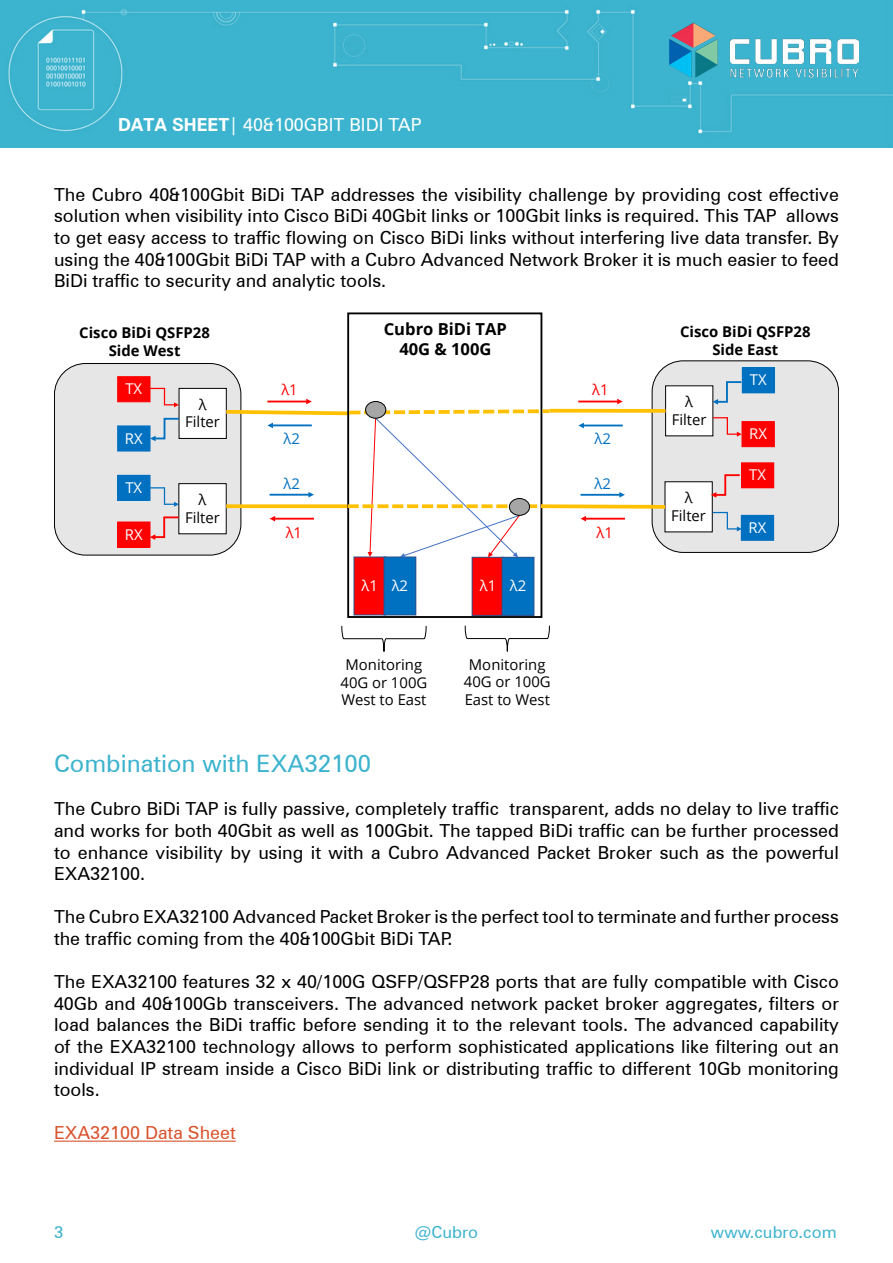
<style>
.page{position:relative;width:893px;height:1263px;background:#fff}
.page>*{position:absolute;margin:0;border:0;box-sizing:border-box;transform-origin:0 0}
.t1{font:24px "Zurich BT";color:#3cb3ce}
.t2{font:18px/21.6px "Zurich BT";color:#000;text-align:justify}
.t3{font:18px "Zurich BT";color:#fff}
.t4{font:18px "Zurich BT";color:#d8522c}
.t5{font:16.5px "Zurich BT";color:#3cb3ce}
.t6{font:700 16.5px/19.8px "Open Sans";color:#000;text-align:center}
.t7{font:14.85px/17.9px "Open Sans";color:#000;text-align:center}
.t8{font:700 14.85px/17.9px "Open Sans";color:#000;text-align:center}
.t9{font:14.85px "Open Sans";color:#fff}
.t10{font:14.85px "Open Sans";color:#0070c0}
.t11{font:14.85px "Open Sans";color:#f00}
.s1{font-weight:700}
</style>
<div class="page">
<div style="left:0;top:0;width:893px;height:147px;background:#3cb4cf"></div>
<img style="left:669px;top:17px;width:189px;height:65px">
<hr style="left:54px;top:1140px;width:182px;height:2px;background:#d8522c">
<div style="left:652px;top:361px;width:187px;height:191px;background:#e7e6e6;border-radius:31px"></div>
<div style="left:652px;top:360px;width:187px;height:193px;border:1px solid #000;border-radius:31px"></div>
<div style="left:54px;top:363px;width:187px;height:192px;background:#e7e6e6;border-radius:31px"></div>
<div style="left:54px;top:363px;width:187px;height:192px;border:1px solid #000;border-radius:31px"></div>
<div style="left:117px;top:376px;width:33px;height:26px;background:#f00;border:1px solid #f00"></div>
<div style="left:117px;top:425px;width:33px;height:26px;background:#0070c0;border:1px solid #0070c0"></div>
<div style="left:118px;top:475px;width:32px;height:25px;background:#0070c0"></div>
<div style="left:117px;top:475px;width:33px;height:26px;border:1px solid #0070c0"></div>
<div style="left:118px;top:522px;width:32px;height:25px;background:#f00"></div>
<div style="left:117px;top:522px;width:33px;height:25px;border:1px solid #f00"></div>
<div style="left:179px;top:388px;width:47px;height:50px;background:#fff"></div>
<div style="left:179px;top:388px;width:48px;height:51px;border:1px solid #000"></div>
<div style="left:179px;top:484px;width:47px;height:50px;background:#fff"></div>
<div style="left:178px;top:483px;width:49px;height:51px;border:1px solid #000"></div>
<svg style="left:149px;top:387px;width:30px;height:20px"></svg>
<svg style="left:149px;top:487px;width:30px;height:20px"></svg>
<svg style="left:150px;top:417px;width:31px;height:24px"></svg>
<svg style="left:150px;top:515px;width:30px;height:25px"></svg>
<div style="left:741px;top:463px;width:33px;height:25px;background:#f00"></div>
<div style="left:741px;top:462px;width:33px;height:26px;border:1px solid #f00"></div>
<div style="left:741px;top:515px;width:33px;height:25px;background:#0070c0"></div>
<div style="left:741px;top:515px;width:33px;height:26px;border:1px solid #0070c0"></div>
<div style="left:742px;top:368px;width:32px;height:25px;background:#0070c0"></div>
<div style="left:742px;top:367px;width:33px;height:26px;border:1px solid #0070c0"></div>
<div style="left:742px;top:421px;width:33px;height:26px;background:#f00;border:1px solid #f00"></div>
<div style="left:666px;top:386px;width:47px;height:50px;background:#fff"></div>
<div style="left:665px;top:482px;width:47px;height:50px;background:#fff"></div>
<svg style="left:712px;top:416px;width:30px;height:21px"></svg>
<svg style="left:712px;top:511px;width:30px;height:20px"></svg>
<svg style="left:712px;top:380px;width:31px;height:25px"></svg>
<svg style="left:711px;top:473px;width:31px;height:25px"></svg>
<div style="left:347px;top:312px;width:195px;height:306px;border:2px solid #000"></div>
<div style="left:354px;top:557px;width:32px;height:58px;background:#f00"></div>
<div style="left:384px;top:557px;width:32px;height:58px;background:#0070c0"></div>
<div style="left:384px;top:557px;width:32px;height:58px;border:1px solid #2f528f"></div>
<div style="left:472px;top:557px;width:32px;height:58px;background:#f00"></div>
<div style="left:472px;top:557px;width:32px;height:59px;border:1px solid #2f528f"></div>
<div style="left:502px;top:557px;width:32px;height:58px;background:#0070c0"></div>
<div style="left:502px;top:557px;width:32px;height:59px;border:1px solid #2f528f"></div>
<svg style="left:341px;top:625px;width:86px;height:27px"></svg>
<svg style="left:465px;top:625px;width:85px;height:27px"></svg>
<svg style="left:222px;top:399px;width:447px;height:159px"></svg>
<p class="t3" style="left:118px;top:114px;width:305px"><span class="s1">DATA SHEET</span>| 40&amp;100GBIT BIDI TAP</p>
<p class="t2" style="left:54px;top:183px;width:786px">The Cubro 40&amp;100Gbit BiDi TAP addresses the visibility challenge by providing cost effective solution when visibility into Cisco BiDi 40Gbit links or 100Gbit links is required. This TAP allows to get easy access to traffic flowing on Cisco BiDi links without interfering live data transfer. By using the 40&amp;100Gbit BiDi TAP with a Cubro Advanced Network Broker it is much easier to feed BiDi traffic to security and analytic tools.</p>
<p class="t8" style="left:79px;top:323px;width:132px">Cisco BiDi QSFP28<br>Side West</p>
<p class="t6" style="left:384px;top:318px;width:125px">Cubro BiDi TAP<br>40G &amp; 100G</p>
<p class="t8" style="left:680px;top:322px;width:132px">Cisco BiDi QSFP28<br>Side East</p>
<p class="t9" style="left:125px;top:379px;width:18px">TX</p>
<p class="t9" style="left:125px;top:428px;width:19px">RX</p>
<p class="t9" style="left:125px;top:477px;width:18px">TX</p>
<p class="t9" style="left:125px;top:524px;width:19px">RX</p>
<p class="t7" style="left:185px;top:395px;width:36px">λ<br>Filter</p>
<p class="t7" style="left:185px;top:490px;width:36px">λ<br>Filter</p>
<p class="t11" style="left:281px;top:380px;width:18px">λ1</p>
<p class="t10" style="left:283px;top:429px;width:18px">λ2</p>
<p class="t10" style="left:283px;top:473px;width:18px">λ2</p>
<p class="t11" style="left:286px;top:522px;width:18px">λ1</p>
<p class="t11" style="left:592px;top:380px;width:18px">λ1</p>
<p class="t10" style="left:594px;top:429px;width:18px">λ2</p>
<p class="t10" style="left:594px;top:473px;width:18px">λ2</p>
<p class="t11" style="left:597px;top:522px;width:18px">λ1</p>
<p class="t7" style="left:672px;top:392px;width:36px">λ<br>Filter</p>
<p class="t7" style="left:671px;top:488px;width:36px">λ<br>Filter</p>
<p class="t9" style="left:750px;top:370px;width:18px">TX</p>
<p class="t9" style="left:749px;top:424px;width:19px">RX</p>
<p class="t9" style="left:749px;top:465px;width:18px">TX</p>
<p class="t9" style="left:748px;top:517px;width:19px">RX</p>
<p class="t9" style="left:362px;top:575px;width:48px">λ1 λ2</p>
<p class="t9" style="left:480px;top:576px;width:48px">λ1 λ2</p>
<p class="t7" style="left:340px;top:655px;width:88px">Monitoring<br>40G or 100G<br>West to East</p>
<p class="t7" style="left:464px;top:655px;width:88px">Monitoring<br>40G or 100G<br>East to West</p>
<h1 class="t1" style="left:54px;top:749px;width:318px">Combination with EXA32100</h1>
<p class="t2" style="left:54px;top:798px;width:786px">The Cubro BiDi TAP is fully passive, completely traffic transparent, adds no delay to live traffic and works for both 40Gbit as well as 100Gbit. The tapped BiDi traffic can be further processed to enhance visibility by using it with a Cubro Advanced Packet Broker such as the powerful EXA32100.</p>
<p class="t2" style="left:54px;top:906px;width:786px">The Cubro EXA32100 Advanced Packet Broker is the perfect tool to terminate and further process the traffic coming from the 40&amp;100Gbit BiDi TAP.</p>
<p class="t2" style="left:54px;top:971px;width:786px">The EXA32100 features 32 x 40/100G QSFP/QSFP28 ports that are fully compatible with Cisco 40Gb and 40&amp;100Gb transceivers. The advanced network packet broker aggregates, filters or load balances the BiDi traffic before sending it to the relevant tools. The advanced capability of the EXA32100 technology allows to perform sophisticated applications like filtering out an individual IP stream inside a Cisco BiDi link or distributing traffic to different 10Gb monitoring tools.</p>
<p class="t4" style="left:54px;top:1122px;width:183px">EXA32100 Data Sheet</p>
<p class="t5" style="left:54px;top:1222px;width:11px">3</p>
<p class="t5" style="left:415px;top:1222px;width:65px">@Cubro</p>
<p class="t5" style="left:711px;top:1222px;width:127px">www.cubro.com</p>
</div>
